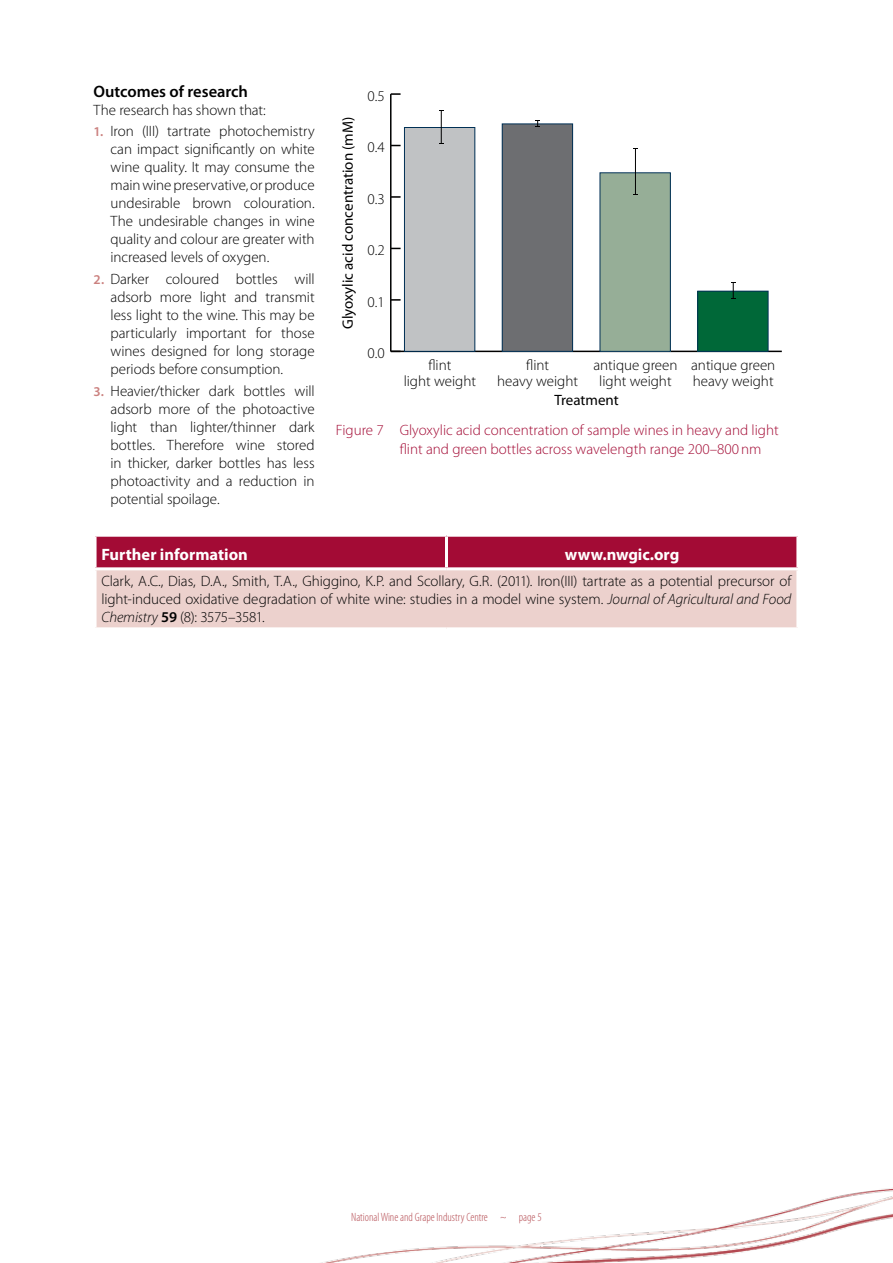
<style>
.page{position:relative;width:893px;height:1263px;background:#fff}
.page>*{position:absolute;margin:0;border:0;box-sizing:border-box;transform-origin:0 0}
.t1{font:700 16.5px "Myriad Pro";color:#fff}
.t2{font:600 16.5px "Myriad Pro";letter-spacing:-.005em;color:#000}
.t3{font:300 15px/18px "Myriad Pro";color:#000;text-align:justify}
.t4{font:300 15px/18.8px "Myriad Pro";color:#a30b35}
.t5{font:15px "Myriad Pro";color:#000}
.t6{font:300 condensed 12px "Myriad Pro";color:#b64f55}
.s1{font-weight:600;font-size:13.5px;color:#cb817f}
.s2{font-style:italic}
.s3{font-weight:600}
</style>
<div class="page">
<img style="left:321px;top:1188px;width:572px;height:75px">
<div style="left:97px;top:537px;width:699px;height:30px;background:#a30b35"></div>
<div style="left:95px;top:569px;width:703px;height:60px;background:#ecd1cd"></div>
<hr style="left:94px;top:627px;width:352px;height:3px;background:#fff">
<hr style="left:446px;top:627px;width:353px;height:3px;background:#fff">
<hr style="left:445px;top:537px;width:3px;height:30px;background:#fff">
<hr style="left:94px;top:567px;width:352px;height:3px;background:#fff">
<hr style="left:446px;top:567px;width:353px;height:3px;background:#fff">
<hr style="left:796px;top:570px;width:3px;height:57px;background:#fff">
<hr style="left:94px;top:570px;width:3px;height:57px;background:#fff">
<hr style="left:391px;top:351px;width:391px;height:1px;background:#000">
<hr style="left:390px;top:94px;width:1px;height:257px;background:#000">
<svg style="left:391px;top:299px;width:10px;height:2px"></svg>
<svg style="left:391px;top:196px;width:10px;height:2px"></svg>
<svg style="left:391px;top:93px;width:10px;height:2px"></svg>
<div style="left:404px;top:127px;width:71px;height:224px;background:#c0c2c4"></div>
<div style="left:404px;top:127px;width:71px;height:225px;border:1px solid #003055"></div>
<div style="left:502px;top:124px;width:71px;height:227px;background:#6d6e71"></div>
<div style="left:502px;top:124px;width:71px;height:228px;border:1px solid #003055"></div>
<div style="left:600px;top:173px;width:70px;height:178px;background:#96ae97"></div>
<div style="left:600px;top:172px;width:71px;height:180px;border:1px solid #003055"></div>
<div style="left:698px;top:291px;width:70px;height:60px;background:#006838"></div>
<div style="left:697px;top:291px;width:71px;height:61px;border:1px solid #003055"></div>
<hr style="left:441px;top:111px;width:1px;height:33px;background:#000">
<svg style="left:535px;top:120px;width:5px;height:7px"></svg>
<hr style="left:635px;top:148px;width:1px;height:46px;background:#000">
<svg style="left:731px;top:282px;width:5px;height:17px"></svg>
<p class="t2" style="left:94px;top:81px;width:156px">Outcomes of research</p>
<p class="t3" style="left:94px;top:102px;width:174px">The research has shown that:</p>
<p class="t3" style="left:111px;top:122px;width:206px;text-indent:-17px"><span class="s1">1.</span> Iron (III) tartrate photochemistry can impact significantly on white wine quality. It may consume the main wine preservative, or produce undesirable brown colouration.<br>The undesirable changes in wine quality and colour are greater with increased levels of oxygen.</p>
<p class="t3" style="left:111px;top:270px;width:206px;text-indent:-17px"><span class="s1">2.</span> Darker coloured bottles will adsorb more light and transmit less light to the wine. This may be particularly important for those wines designed for long storage periods before consumption.</p>
<p class="t3" style="left:111px;top:382px;width:206px;text-indent:-17px"><span class="s1">3.</span> Heavier/thicker dark bottles will adsorb more of the photoactive light than lighter/thinner dark bottles. Therefore wine stored in thicker, darker bottles has less photoactivity and a reduction in potential spoilage.</p>
<p class="t5" style="left:339px;top:329px;width:214px;rotate:-90deg">Glyoxylic acid concentration (mM)</p>
<p class="t3" style="left:367px;top:87px;width:19px">0.5</p>
<p class="t3" style="left:367px;top:139px;width:19px">0.4</p>
<p class="t3" style="left:367px;top:190px;width:19px">0.3</p>
<p class="t3" style="left:367px;top:242px;width:19px">0.2</p>
<p class="t3" style="left:367px;top:293px;width:19px">0.1</p>
<p class="t3" style="left:367px;top:344px;width:19px">0.0</p>
<p class="t3" style="left:428px;top:356px;width:25px">flint</p>
<p class="t3" style="left:526px;top:356px;width:25px">flint</p>
<p class="t3" style="left:593px;top:356px;width:183px">antique green antique green</p>
<p class="t5" style="left:554px;top:390px;width:66px">Treatment</p>
<p class="t3" style="left:404px;top:372px;width:74px">light weight</p>
<p class="t3" style="left:497px;top:372px;width:82px">heavy weight</p>
<p class="t3" style="left:599px;top:372px;width:74px">light weight</p>
<p class="t3" style="left:693px;top:372px;width:82px">heavy weight</p>
<p class="t4" style="left:400px;top:421px;width:380px;text-indent:-64px">Figure 7 Glyoxylic acid concentration of sample wines in heavy and light flint and green bottles across wavelength range 200–800nm</p>
<p class="t1" style="left:101px;top:544px;width:148px">Further information</p>
<p class="t1" style="left:565px;top:544px;width:116px">www.nwgic.org</p>
<p class="t3" style="left:101px;top:573px;width:692px">Clark, A.C., Dias, D.A., Smith, T.A., Ghiggino, K.P. and Scollary, G.R. (2011). Iron(III) tartrate as a potential precursor of light-induced oxidative degradation of white wine: studies in a model wine system. <span class="s2">Journal of Agricultural and Food Chemistry</span> <span class="s3">59</span> (8): 3575–3581.</p>
<p class="t6" style="left:351px;top:1210px;width:192px">National Wine and Grape Industry Centre ~ page 5</p>
</div>
